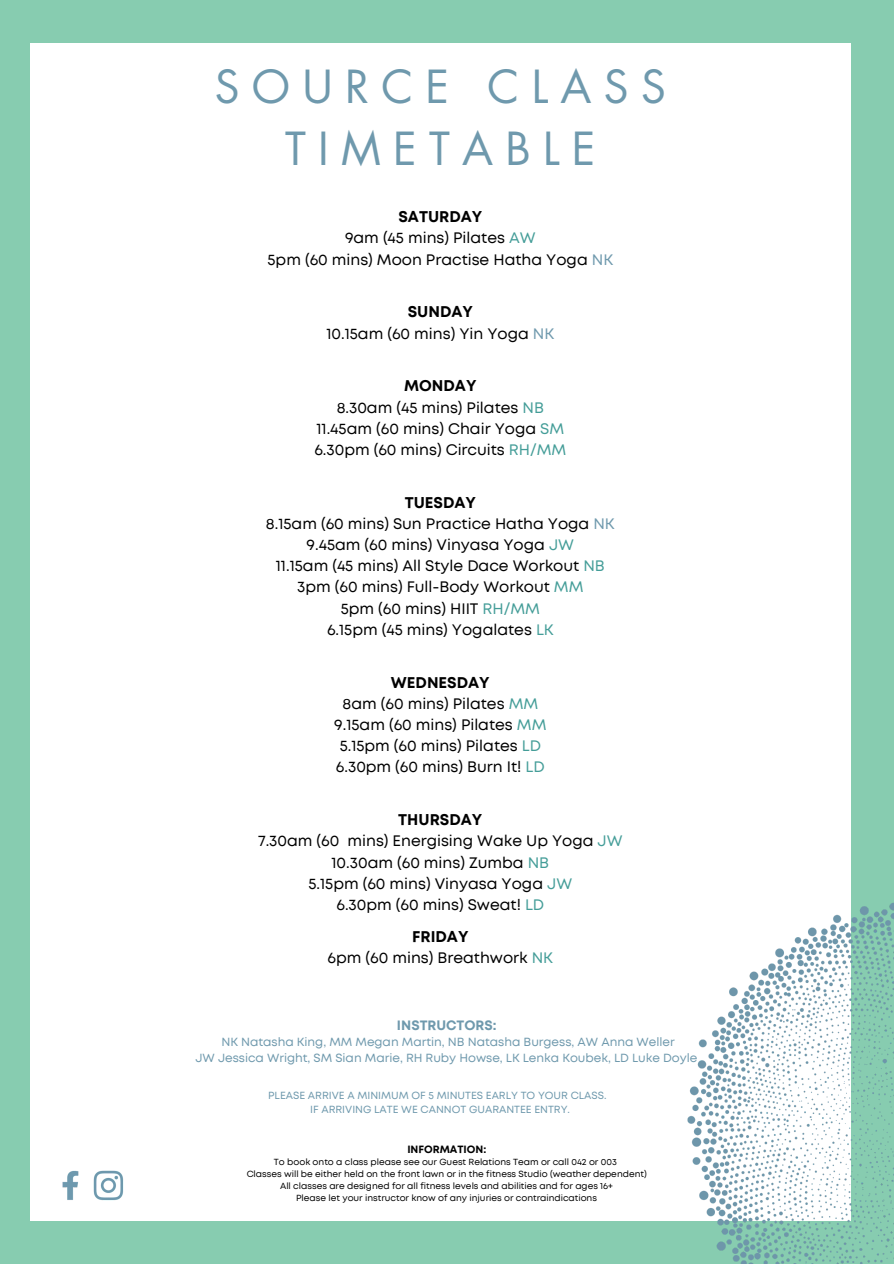
<style>
.page{position:relative;width:894px;height:1264px;background:#fff}
.page>*{position:absolute;margin:0;border:0;box-sizing:border-box;transform-origin:0 0}
.t1{font:44.4px/61.9px "Futura Std";letter-spacing:.275em;color:#6f99ad;text-align:center}
.t2{font:15.45px/21.1px "Mont";color:#000;text-align:center}
.t3{font:700 13.5px "Mont";color:#6f99ad}
.t4{font:12px/16px "Mont";color:#6f99ad;text-align:center}
.t5{font:10.5px/14px "Mont";color:#6f99ad;text-align:center}
.t6{font:700 10.5px "Mont";color:#000}
.t7{font:9px "Mont";color:#000}
.s1{font-weight:700}
.s2{color:#449d98}
.s3{color:#6f99ad}
</style>
<div class="page">
<div style="left:0;top:0;width:893px;height:1263px;background:#87ccb0"></div>
<div style="left:30px;top:43px;width:820px;height:1177px;background:#fff"></div>
<img style="left:62px;top:1170px;width:62px;height:31px">
<img style="left:677px;top:886px;width:216px;height:377px">
<h2 class="t1" style="left:215px;top:58px;width:452px">SOURCE CLASS<br>TIMETABLE</h2>
<p class="t2" style="left:267px;top:207px;width:347px"><span class="s1">SATURDAY<br></span>9am (45 mins) Pilates <span class="s2">AW<br></span>5pm (60 mins) Moon Practise Hatha Yoga <span class="s3">NK</span></p>
<p class="t2" style="left:326px;top:302px;width:229px"><span class="s1">SUNDAY<br></span>10.15am (60 mins) Yin Yoga <span class="s3">NK</span></p>
<p class="t2" style="left:314px;top:376px;width:253px"><span class="s1">MONDAY<br></span>8.30am (45 mins) Pilates <span class="s2">NB<br></span>11.45am (60 mins) Chair Yoga <span class="s2">SM<br></span>6.30pm (60 mins) Circuits <span class="s2">RH/MM</span></p>
<p class="t2" style="left:266px;top:492px;width:350px"><span class="s1">TUESDAY<br></span>8.15am (60 mins) Sun Practice Hatha Yoga <span class="s3">NK<br></span>9.45am (60 mins) Vinyasa Yoga <span class="s2">JW<br></span>11.15am (45 mins) All Style Dace Workout <span class="s2">NB<br></span>3pm (60 mins) Full-Body Workout <span class="s2">MM<br></span>5pm (60 mins) HIIT <span class="s2">RH/MM<br></span>6.15pm (45 mins) Yogalates <span class="s2">LK</span></p>
<p class="t2" style="left:334px;top:672px;width:213px"><span class="s1">WEDNESDAY<br></span>8am (60 mins) Pilates <span class="s2">MM<br></span>9.15am (60 mins) Pilates <span class="s2">MM<br></span>5.15pm (60 mins) Pilates <span class="s2">LD<br></span>6.30pm (60 mins) Burn It! <span class="s2">LD</span></p>
<h1 class="t2" style="left:258px;top:810px;width:366px"><span class="s1">THURSDAY<br></span>7.30am (60 mins) Energising Wake Up Yoga <span class="s2">JW<br></span>10.30am (60 mins) Zumba <span class="s2">NB<br></span>5.15pm (60 mins) Vinyasa Yoga <span class="s2">JW<br></span>6.30pm (60 mins) Sweat! <span class="s2">LD</span></h1>
<p class="t2" style="left:327px;top:926px;width:227px"><span class="s1">FRIDAY<br></span>6pm (60 mins) Breathwork <span class="s2">NK</span></p>
<h2 class="t3" style="left:397px;top:1019px;width:101px">INSTRUCTORS:</h2>
<h2 class="t4" style="left:195px;top:1034px;width:503px">NK Natasha King, MM Megan Martin, NB Natasha Burgess, AW Anna Weller<br>JW Jessica Wright, SM Sian Marie, RH Ruby Howse, LK Lenka Koubek, LD Luke Doyle</h2>
<h4 class="t5" style="left:268px;top:1088px;width:340px">PLEASE ARRIVE A MINIMUM OF 5 MINUTES EARLY TO YOUR CLASS.<br>IF ARRIVING LATE WE CANNOT GUARANTEE ENTRY.</h4>
<h2 class="t6" style="left:407px;top:1144px;width:80px">INFORMATION:</h2>
<h2 class="t7" style="left:274px;top:1158px;width:344px">To book onto a class please see our Guest Relations Team or call 042 or 003</h2>
<h2 class="t7" style="left:246px;top:1170px;width:401px">Classes will be either held on the front lawn or in the fitness Studio (weather dependent)</h2>
<h2 class="t7" style="left:280px;top:1182px;width:334px">All classes are designed for all fitness levels and abilities and for ages 16+</h2>
<h3 class="t7" style="left:296px;top:1194px;width:302px">Please let your instructor know of any injuries or contraindications</h3>
</div>
